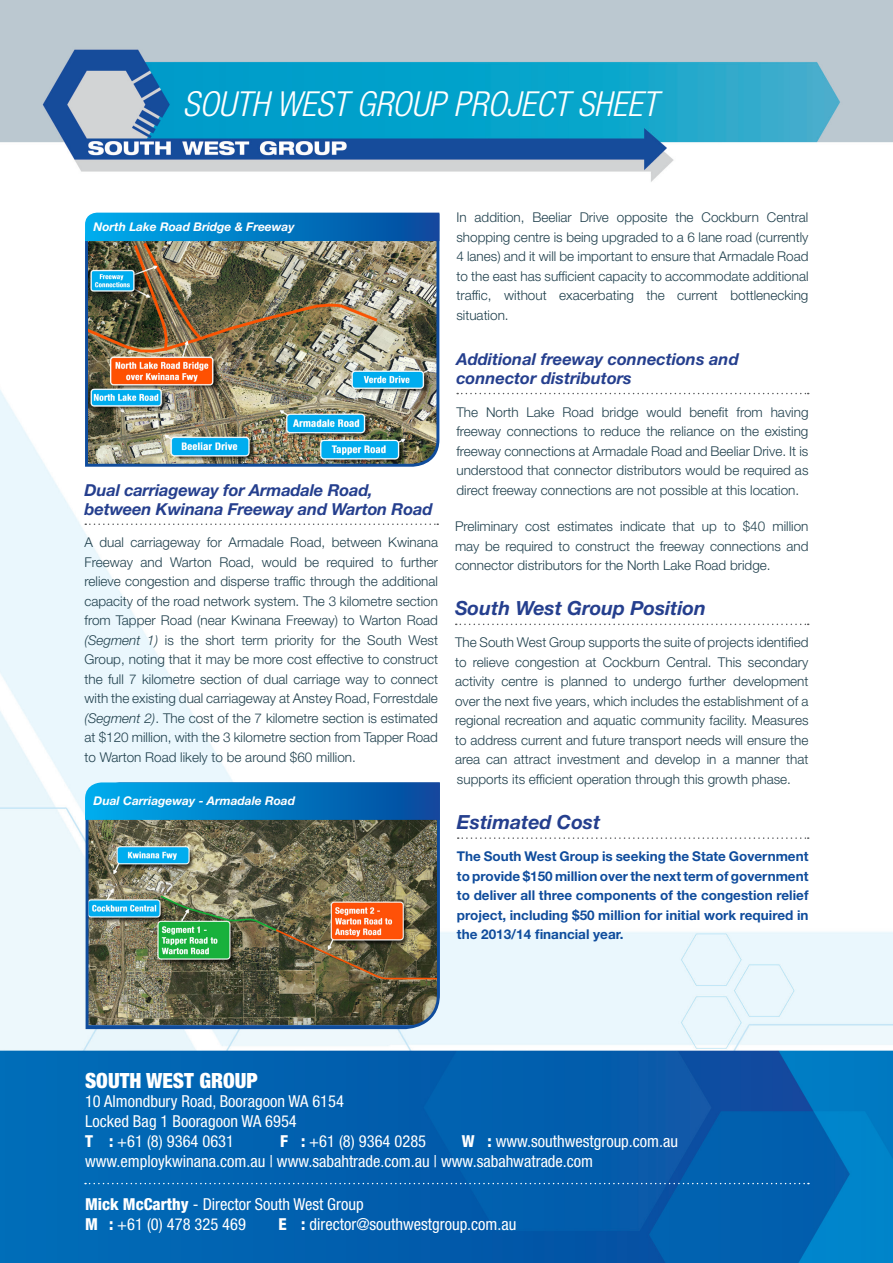
<style>
.page{position:relative;width:893px;height:1263px;background:#fff}
.page>*{position:absolute;margin:0;border:0;box-sizing:border-box;transform-origin:0 0}
.Section_Header{font:italic 300 condensed 34.5px "Helvetica Neue LT Std";color:#fff}
.t1{font:900 condensed 21px "Helvetica Neue LT Std";color:#fff}
.Heading_11pt_Bold_It{font:italic 700 19.5px "Helvetica Neue LT Std";color:#253f8e}
.t2{font:condensed 16.5px "Helvetica Neue LT Std";color:#fff}
.Sub_Heading{font:italic 700 16.5px/19.5px "Helvetica Neue LT Std";letter-spacing:-.01em;color:#253f8e}
.Body{font:300 13.5px/19.5px "Helvetica Neue LT Std";color:#20404d;text-align:justify}
.BodyCopy_Bold{font:700 13.5px/19.5px "Helvetica Neue LT Std";color:#0f4c9c;text-align:justify}
.Bold_Italic{font:italic 700 12px "Helvetica Neue LT Std";color:#fff}
.s1{font-style:italic}
.s2{font-weight:800}
</style>
<div class="page">
<img style="left:0;top:0;width:893px;height:1263px">
<img style="left:84px;top:781px;width:357px;height:249px">
<svg style="left:85px;top:782px;width:355px;height:38px;background:#047bc3"></svg>
<svg style="left:85px;top:523px;width:353px;height:2px"></svg>
<svg style="left:457px;top:393px;width:352px;height:1px"></svg>
<svg style="left:456px;top:624px;width:353px;height:1px"></svg>
<svg style="left:458px;top:837px;width:351px;height:2px"></svg>
<img style="left:84px;top:212px;width:357px;height:256px">
<svg style="left:85px;top:213px;width:354px;height:28px;background:#027bc4"></svg>
<svg style="left:85px;top:1183px;width:724px;height:1px"></svg>
<p class="Section_Header" style="left:183px;top:84px;width:476px">SOUTH WEST GROUP PROJECT SHEET</p>
<p class="Bold_Italic" style="left:94px;top:219px;width:203px">North Lake Road Bridge &amp; Freeway</p>
<p class="Sub_Heading" style="left:85px;top:479px;width:349px">Dual carriageway for Armadale Road, between Kwinana Freeway and Warton Road</p>
<p class="Body" style="left:85px;top:532px;width:355px">A dual carriageway for Armadale Road, between Kwinana Freeway and Warton Road, would be required to further relieve congestion and disperse traffic through the additional capacity of the road network system. The 3 kilometre section from Tapper Road (near Kwinana Freeway) to Warton Road <span class="s1">(Segment 1)</span> is the short term priority for the South West Group, noting that it may be more cost effective to construct the full 7 kilometre section of dual carriage way to connect with the existing dual carriageway at Anstey Road, Forrestdale <span class="s1">(Segment 2)</span>. The cost of the 7 kilometre section is estimated at $120 million, with the 3 kilometre section from Tapper Road to Warton Road likely to be around $60 million.</p>
<p class="Bold_Italic" style="left:94px;top:794px;width:203px">Dual Carriageway - Armadale Road</p>
<p class="Body" style="left:456px;top:207px;width:354px">In addition, Beeliar Drive opposite the Cockburn Central shopping centre is being upgraded to a 6 lane road (currently 4 lanes) and it will be important to ensure that Armadale Road to the east has sufficient capacity to accommodate additional traffic, without exacerbating the current bottlenecking situation.</p>
<p class="Sub_Heading" style="left:456px;top:349px;width:284px">Additional freeway connections and connector distributors</p>
<p class="Body" style="left:456px;top:402px;width:354px">The North Lake Road bridge would benefit from having freeway connections to reduce the reliance on the existing freeway connections at Armadale Road and Beeliar Drive. It is understood that connector distributors would be required as direct freeway connections are not possible at this location.</p>
<p class="Body" style="left:455px;top:516px;width:355px">Preliminary cost estimates indicate that up to $40 million may be required to construct the freeway connections and connector distributors for the North Lake Road bridge.</p>
<p class="Heading_11pt_Bold_It" style="left:455px;top:596px;width:252px">South West Group Position</p>
<p class="Body" style="left:455px;top:632px;width:355px">The South West Group supports the suite of projects identified to relieve congestion at Cockburn Central. This secondary activity centre is planned to undergo further development over the next five years, which includes the establishment of a regional recreation and aquatic community facility. Measures to address current and future transport needs will ensure the area can attract investment and develop in a manner that supports its efficient operation through this growth phase.</p>
<p class="Heading_11pt_Bold_It" style="left:457px;top:810px;width:145px">Estimated Cost</p>
<p class="BodyCopy_Bold" style="left:457px;top:846px;width:353px">The South West Group is seeking the State Government to provide $150 million over the next term of government to deliver all three components of the congestion relief project, including $50 million for initial work required in the 2013/14 financial year.</p>
<p class="t1" style="left:85px;top:1067px;width:174px">SOUTH WEST GROUP</p>
<p class="t2" style="left:85px;top:1092px;width:260px">10 Almondbury Road, Booragoon WA 6154</p>
<p class="t2" style="left:85px;top:1112px;width:213px">Locked Bag 1 Booragoon WA 6954</p>
<p class="t2" style="left:85px;top:1132px;width:151px"><span class="s2">T :</span> +61 (8) 9364 0631</p>
<p class="t2" style="left:280px;top:1132px;width:148px"><span class="s2">F :</span> +61 (8) 9364 0285</p>
<p class="t2" style="left:462px;top:1132px;width:218px"><span class="s2">W :</span> www.southwestgroup.com.au</p>
<p class="t2" style="left:85px;top:1151px;width:510px">www.employkwinana.com.au | www.sabahtrade.com.au | www.sabahwatrade.com</p>
<p class="t2" style="left:85px;top:1194px;width:280px"><span class="s2">Mick McCarthy</span> - Director South West Group</p>
<p class="t2" style="left:85px;top:1214px;width:162px"><span class="s2">M :</span> +61 (0) 478 325 469</p>
<p class="t2" style="left:279px;top:1214px;width:239px"><span class="s2">E :</span> director@southwestgroup.com.au</p>
</div>
